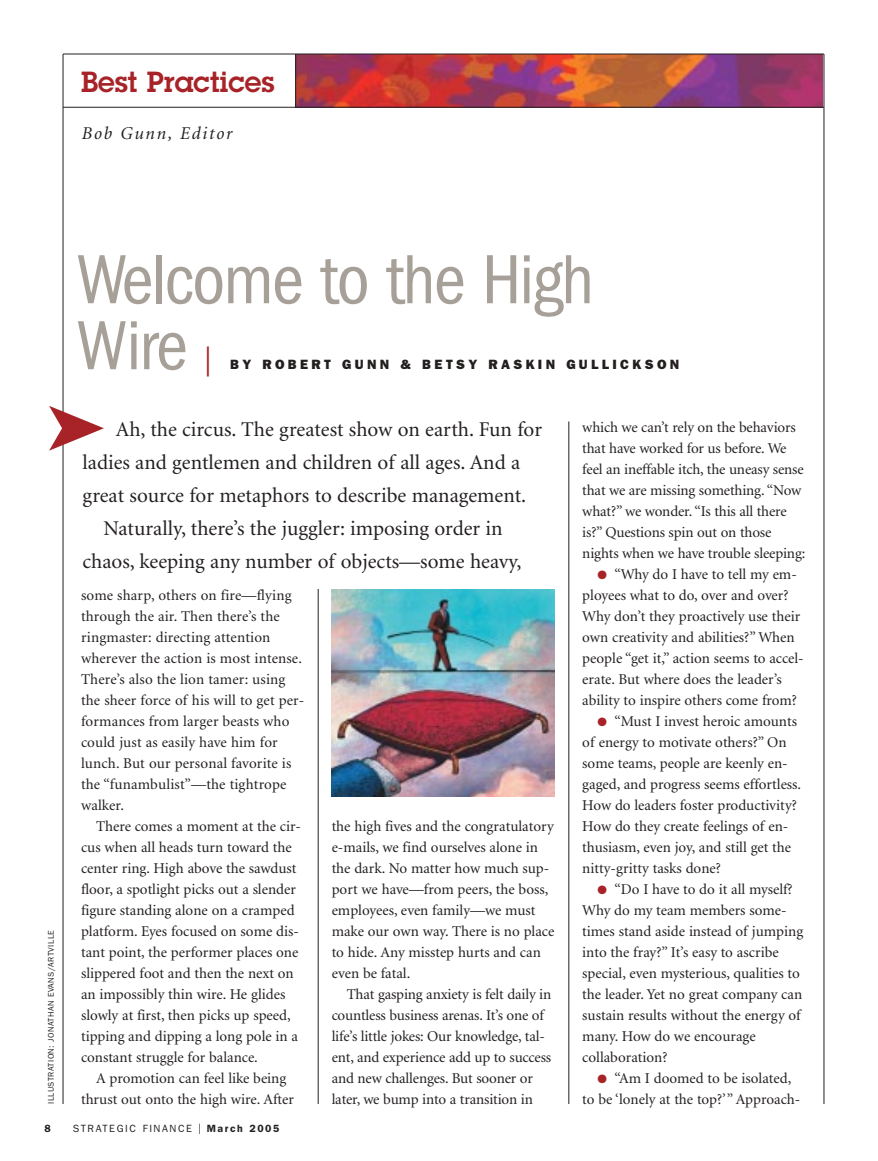
<style>
.page{position:relative;width:878px;height:1161px;background:#fff}
.page>*{position:absolute;margin:0;border:0;box-sizing:border-box;transform-origin:0 0}
.t1{font:condensed 72px/66px "Franklin Gothic";letter-spacing:-.025em;color:#a7a098}
.t2{font:30px "Franklin Gothic";color:#a72327}
.t3{font:600 28.5px "Lubalin Graph";color:#a72327}
.t4{font:21px "Minion";color:#231f1f}
.t5{font:italic 18px "Minion";letter-spacing:.1em;color:#231f1f}
.t6{font:15px/21px "Minion";color:#231f1f}
.t7{font:800 13.5px "Franklin Gothic";letter-spacing:.25em;color:#231f1f}
.t8{font:10.5px "Franklin Gothic";letter-spacing:.15em;color:#231f1f}
.t9{font:600 10.5px "Franklin Gothic";color:#231f1f}
.t10{font:8.25px "Franklin Gothic";letter-spacing:.05em;color:#231f1f}
.s1{color:#a72327}
.s2{font-size:15px}
.s3{font-weight:600}
</style>
<div class="page">
<img style="left:296px;top:55px;width:526px;height:52px">
<hr style="left:568px;top:422px;width:1px;height:682px;background:#231f1f">
<hr style="left:318px;top:589px;width:1px;height:515px;background:#231f1f">
<hr style="left:63px;top:107px;width:761px;height:1px;background:#231f1f">
<hr style="left:63px;top:54px;width:1px;height:1050px;background:#231f1f">
<hr style="left:63px;top:54px;width:761px;height:1px;background:#231f1f">
<svg style="left:49px;top:406px;width:55px;height:45px"></svg>
<hr style="left:823px;top:54px;width:1px;height:1050px;background:#231f1f">
<hr style="left:295px;top:54px;width:1px;height:53px;background:#231f1f">
<img style="left:331px;top:590px;width:223px;height:207px">
<h3 class="t3" style="left:81px;top:72px;width:195px">Best Practices</h3>
<p class="t5" style="left:81px;top:126px;width:152px">Bob Gunn, Editor</p>
<p class="t10" style="left:48px;top:1104px;width:175px;rotate:-90deg">ILLUSTRATION: JONATHAN EVANS/ARTVILLE</p>
<h1 class="t1" style="left:76px;top:252px;width:519px">Welcome to the High<br>Wire</h1>
<h2 class="t2" style="left:204px;top:349px;width:9px">|</h2>
<p class="t7" style="left:230px;top:360px;width:450px">BY ROBERT GUNN &amp; BETSY RASKIN GULLICKSON</p>
<h3 class="t4" style="left:116px;top:421px;width:428px">Ah, the circus. The greatest show on earth. Fun for</h3>
<h3 class="t4" style="left:83px;top:454px;width:439px">ladies and gentlemen and children of all ages. And a</h3>
<h3 class="t4" style="left:83px;top:487px;width:445px">great source for metaphors to describe management.</h3>
<h3 class="t4" style="left:104px;top:520px;width:400px">Naturally, there’s the juggler: imposing order in</h3>
<h3 class="t4" style="left:83px;top:553px;width:440px">chaos, keeping any number of objects—some heavy,</h3>
<p class="t6" style="left:81px;top:586px;width:225px">some sharp, others on fire—flying through the air. Then there’s the ringmaster: directing attention wherever the action is most intense.<br>There’s also the lion tamer: using the sheer force of his will to get per&shy;formances from larger beasts who could just as easily have him for lunch. But our personal favorite is the “funambulist”—the tightrope walker.</p>
<p class="t6" style="left:81px;top:817px;width:221px;text-indent:15px">There comes a moment at the cir&shy;cus when all heads turn toward the center ring. High above the sawdust floor, a spotlight picks out a slender figure standing alone on a cramped platform. Eyes focused on some dis&shy;tant point, the performer places one slippered foot and then the next on an impossibly thin wire. He glides slowly at first, then picks up speed, tipping and dipping a long pole in a constant struggle for balance.</p>
<p class="t6" style="left:81px;top:1069px;width:214px;text-align:center">A promotion can feel like being thrust out onto the high wire. After</p>
<p class="t6" style="left:332px;top:817px;width:224px">the high fives and the congratulatory e-mails, we find ourselves alone in the dark. No matter how much sup&shy;port we have—from peers, the boss, employees, even family—we must make our own way. There is no place to hide. Any misstep hurts and can even be fatal.</p>
<p class="t6" style="left:332px;top:985px;width:221px;text-indent:15px">That gasping anxiety is felt daily in countless business arenas. It’s one of life’s little jokes: Our knowledge, tal&shy;ent, and experience add up to success and new challenges. But sooner or later, we bump into a transition in</p>
<p class="t6" style="left:582px;top:418px;width:224px">which we can’t rely on the behaviors that have worked for us before. We feel an ineffable itch, the uneasy sense that we are missing something. “Now what?” we wonder. “Is this all there is?” Questions spin out on those nights when we have trouble sleeping:</p>
<p class="t6" style="left:582px;top:565px;width:223px;text-indent:15px"><span class="s1">●</span> “Why do I have to tell my em&shy;ployees what to do, over and over?<br>Why don’t they proactively use their own creativity and abilities?” When people “get it,” action seems to accel&shy;erate. But where does the leader’s ability to inspire others come from?</p>
<p class="t6" style="left:582px;top:712px;width:220px;text-indent:15px"><span class="s1">●</span> “Must I invest heroic amounts of energy to motivate others?” On some teams, people are keenly en&shy;gaged, and progress seems effortless.<br>How do leaders foster productivity?<br>How do they create feelings of en&shy;thusiasm, even joy, and still get the nitty-gritty tasks done?</p>
<p class="t6" style="left:582px;top:880px;width:222px;text-indent:15px"><span class="s1">●</span> “Do I have to do it all myself?<br>Why do my team members some&shy;times stand aside instead of jumping into the fray?” It’s easy to ascribe special, even mysterious, qualities to the leader. Yet no great company can sustain results without the energy of many. How do we encourage collaboration?</p>
<p class="t6" style="left:582px;top:1069px;width:219px;text-align:center"><span class="s1">●</span> “Am I doomed to be isolated,<br>to be ‘lonely at the top?’” Approach-</p>
<p class="t9" style="left:44px;top:1125px;width:8px">8</p>
<p class="t8" style="left:73px;top:1125px;width:208px">STRATEGIC FINANCE <span class="s2">I</span> <span class="s3">March 2005</span></p>
</div>
